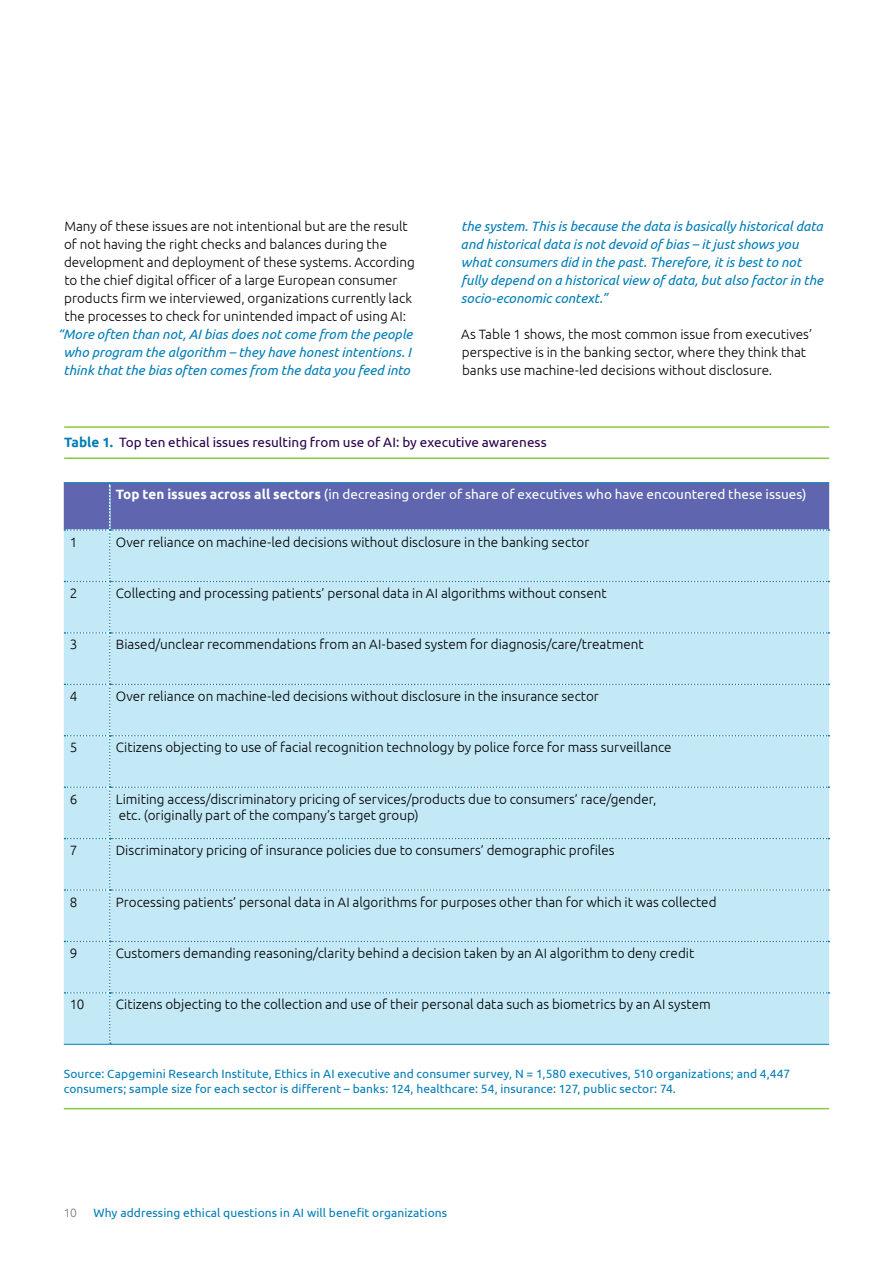
<style>
.page{position:relative;width:893px;height:1263px;background:#fff}
.page>*{position:absolute;margin:0;border:0;box-sizing:border-box;transform-origin:0 0}
.t1{font:300 13.5px/18px "Ubuntu";color:#000}
.t2{font:italic 13.5px/18px "Ubuntu";color:#007db7;text-align:center}
.t3{font:13.5px "Ubuntu";color:#fff}
.t4{font:13.5px "Ubuntu";color:#2c004b}
.t5{font:12px/15px "Ubuntu";letter-spacing:.005em;color:#007db7}
.t6{font:300 12px "Ubuntu";color:#77787b}
.s1{font-weight:700;color:#007db7}
.s2{font-weight:700}
</style>
<div class="page">
<hr style="left:64px;top:482px;width:46px;height:1px;background:#007db7">
<hr style="left:110px;top:482px;width:719px;height:1px;background:#007db7">
<hr style="left:64px;top:1044px;width:46px;height:1px;background:#007db7">
<hr style="left:110px;top:1044px;width:719px;height:1px;background:#007db7">
<svg style="left:64px;top:483px;width:765px;height:561px;background:#b9dcef"></svg>
<hr style="left:64px;top:426px;width:765px;height:2px;background:#8dc63f">
<hr style="left:64px;top:457px;width:765px;height:2px;background:#8dc63f">
<hr style="left:64px;top:1108px;width:765px;height:1px;background:#8dc63f">
<p class="t1" style="left:64px;top:216px;width:352px">Many of these issues are not intentional but are the result of not having the right checks and balances during the development and deployment of these systems. According to the chief digital officer of a large European consumer products firm we interviewed, organizations currently lack the processes to check for unintended impact of using AI:</p>
<p class="t2" style="left:57px;top:324px;width:357px">“More often than not, AI bias does not come from the people who program the algorithm – they have honest intentions. I think that the bias often comes from the data you feed into</p>
<p class="t2" style="left:461px;top:216px;width:364px;text-align:left">the system. This is because the data is basically historical data and historical data is not devoid of bias – it just shows you what consumers did in the past. Therefore, it is best to not fully depend on a historical view of data, but also factor in the socio-economic context.”</p>
<p class="t1" style="left:461px;top:324px;width:353px">As Table 1 shows, the most common issue from executives’ perspective is in the banking sector, where they think that banks use machine-led decisions without disclosure.</p>
<p class="t4" style="left:64px;top:434px;width:484px"><span class="s1">Table 1.</span> Top ten ethical issues resulting from use of AI: by executive awareness</p>
<p class="t3" style="left:116px;top:486px;width:692px"><span class="s2">Top ten issues across all sectors</span> (in decreasing order of share of executives who have encountered these issues)</p>
<p class="t1" style="left:70px;top:532px;width:9px">1</p>
<p class="t1" style="left:116px;top:532px;width:475px">Over reliance on machine-led decisions without disclosure in the banking sector</p>
<p class="t1" style="left:70px;top:584px;width:9px">2</p>
<p class="t1" style="left:116px;top:584px;width:492px">Collecting and processing patients’ personal data in AI algorithms without consent</p>
<p class="t1" style="left:70px;top:635px;width:9px">3</p>
<p class="t1" style="left:116px;top:635px;width:529px">Biased/unclear recommendations from an AI-based system for diagnosis/care/treatment</p>
<p class="t1" style="left:70px;top:687px;width:9px">4</p>
<p class="t1" style="left:116px;top:687px;width:485px">Over reliance on machine-led decisions without disclosure in the insurance sector</p>
<p class="t1" style="left:70px;top:738px;width:9px">5</p>
<p class="t1" style="left:116px;top:738px;width:557px">Citizens objecting to use of facial recognition technology by police force for mass surveillance</p>
<p class="t1" style="left:70px;top:789px;width:9px">6</p>
<p class="t1" style="left:116px;top:790px;width:542px;line-height:16.5px">Limiting access/discriminatory pricing of services/products due to consumers’ race/gender, etc. (originally part of the company’s target group)</p>
<p class="t1" style="left:70px;top:841px;width:9px">7</p>
<p class="t1" style="left:116px;top:841px;width:500px">Discriminatory pricing of insurance policies due to consumers’ demographic profiles</p>
<p class="t1" style="left:70px;top:892px;width:9px">8</p>
<p class="t1" style="left:116px;top:892px;width:602px">Processing patients’ personal data in AI algorithms for purposes other than for which it was collected</p>
<p class="t1" style="left:70px;top:944px;width:9px">9</p>
<p class="t1" style="left:116px;top:944px;width:580px">Customers demanding reasoning/clarity behind a decision taken by an AI algorithm to deny credit</p>
<p class="t1" style="left:70px;top:995px;width:16px">10</p>
<p class="t1" style="left:116px;top:995px;width:596px">Citizens objecting to the collection and use of their personal data such as biometrics by an AI system</p>
<p class="t5" style="left:64px;top:1065px;width:728px">Source: Capgemini Research Institute, Ethics in AI executive and consumer survey, N = 1,580 executives, 510 organizations; and 4,447 consumers; sample size for each sector is different – banks: 124, healthcare: 54, insurance: 127, public sector: 74.</p>
<p class="t6" style="left:64px;top:1205px;width:15px">10</p>
<p class="t5" style="left:94px;top:1204px;width:355px">Why addressing ethical questions in AI will benefit organizations</p>
</div>
